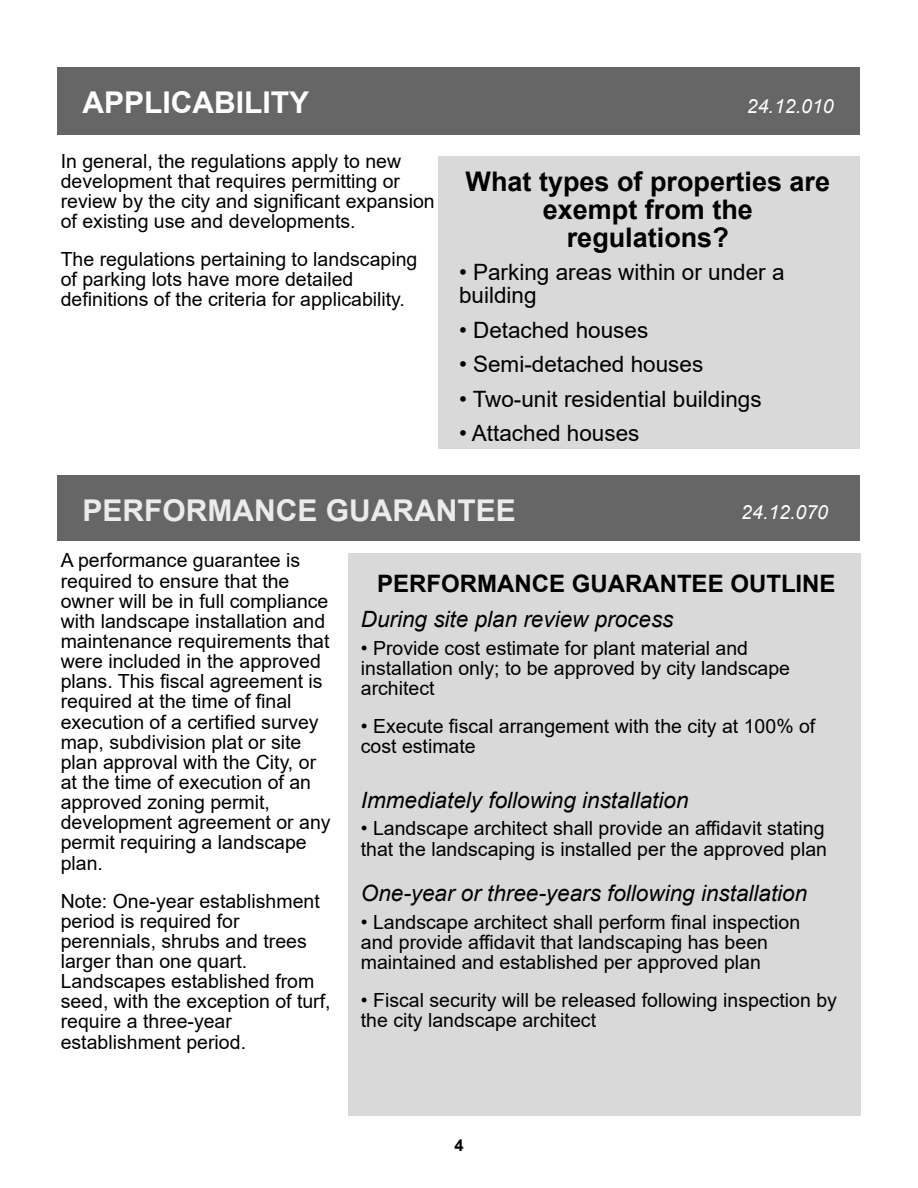
<style>
.page{position:relative;width:918px;height:1188px;background:#fff}
.page>*{position:absolute;margin:0;border:0;box-sizing:border-box;transform-origin:0 0}
.t1{font:700 30px "Arial";color:#ebebeb}
.t2{font:700 30px "Arial";color:#fff}
.t3{font:700 27px/27.9px "Arial";color:#000;text-align:center}
.t4{font:700 24px "Arial";color:#000}
.t5{font:22.5px/23.2px "Arial";color:#000}
.t6{font:italic 22.5px "Arial";color:#000}
.t7{font:19.5px/20.1px "Arial";color:#000}
.t8{font:italic 19.5px "Arial";color:#fff}
.t9{font:700 16.5px "Arial";color:#000}
</style>
<div class="page">
<div style="left:58px;top:67px;width:802px;height:67px;background:#666"></div>
<div style="left:439px;top:157px;width:421px;height:292px;background:#d9d9d9"></div>
<div style="left:58px;top:475px;width:802px;height:66px;background:#666"></div>
<div style="left:348px;top:553px;width:512px;height:563px;background:#d9d9d9"></div>
<h1 class="t2" style="left:83px;top:91px;width:228px">APPLICABILITY</h1>
<p class="t7" style="left:61px;top:153px;width:375px">In general, the regulations apply to new development that requires permitting or review by the city and significant expansion of existing use and developments.</p>
<p class="t7" style="left:61px;top:251px;width:358px">The regulations pertaining to landscaping of parking lots have more detailed definitions of the criteria for applicability.</p>
<p class="t8" style="left:747px;top:99px;width:88px">24.12.010</p>
<h2 class="t3" style="left:466px;top:170px;width:366px">What types of properties are exempt from the regulations?</h2>
<p class="t5" style="left:459px;top:263px;width:327px">• Parking areas within or under a building</p>
<p class="t5" style="left:459px;top:320px;width:191px">• Detached houses</p>
<p class="t5" style="left:459px;top:355px;width:246px">• Semi-detached houses</p>
<p class="t5" style="left:459px;top:389px;width:304px">• Two-unit residential buildings</p>
<p class="t5" style="left:459px;top:424px;width:182px">• Attached houses</p>
<h1 class="t1" style="left:83px;top:499px;width:435px">PERFORMANCE GUARANTEE</h1>
<p class="t7" style="left:61px;top:552px;width:271px">A performance guarantee is required to ensure that the owner will be in full compliance with landscape installation and maintenance requirements that were included in the approved plans. This fiscal agreement is required at the time of final execution of a certified survey map, subdivision plat or site plan approval with the City, or at the time of execution of an approved zoning permit, development agreement or any permit requiring a landscape plan.</p>
<p class="t7" style="left:61px;top:893px;width:271px">Note: One-year establishment period is required for perennials, shrubs and trees larger than one quart.<br>Landscapes established from seed, with the exception of turf, require a three-year establishment period.</p>
<p class="t8" style="left:741px;top:505px;width:88px">24.12.070</p>
<p class="t4" style="left:377px;top:574px;width:460px">PERFORMANCE GUARANTEE OUTLINE</p>
<p class="t6" style="left:361px;top:611px;width:314px">During site plan review process</p>
<p class="t7" style="left:361px;top:640px;width:431px">• Provide cost estimate for plant material and installation only; to be approved by city landscape architect</p>
<p class="t7" style="left:361px;top:718px;width:456px">• Execute fiscal arrangement with the city at 100% of cost estimate</p>
<p class="t6" style="left:361px;top:791px;width:329px">Immediately following installation</p>
<p class="t7" style="left:361px;top:820px;width:468px">• Landscape architect shall provide an affidavit stating that the landscaping is installed per the approved plan</p>
<p class="t6" style="left:361px;top:884px;width:448px">One-year or three-years following installation</p>
<p class="t7" style="left:361px;top:914px;width:441px">• Landscape architect shall perform final inspection and provide affidavit that landscaping has been maintained and established per approved plan</p>
<p class="t7" style="left:361px;top:992px;width:478px">• Fiscal security will be released following inspection by the city landscape architect</p>
<p class="t9" style="left:454px;top:1139px;width:11px">4</p>
</div>
